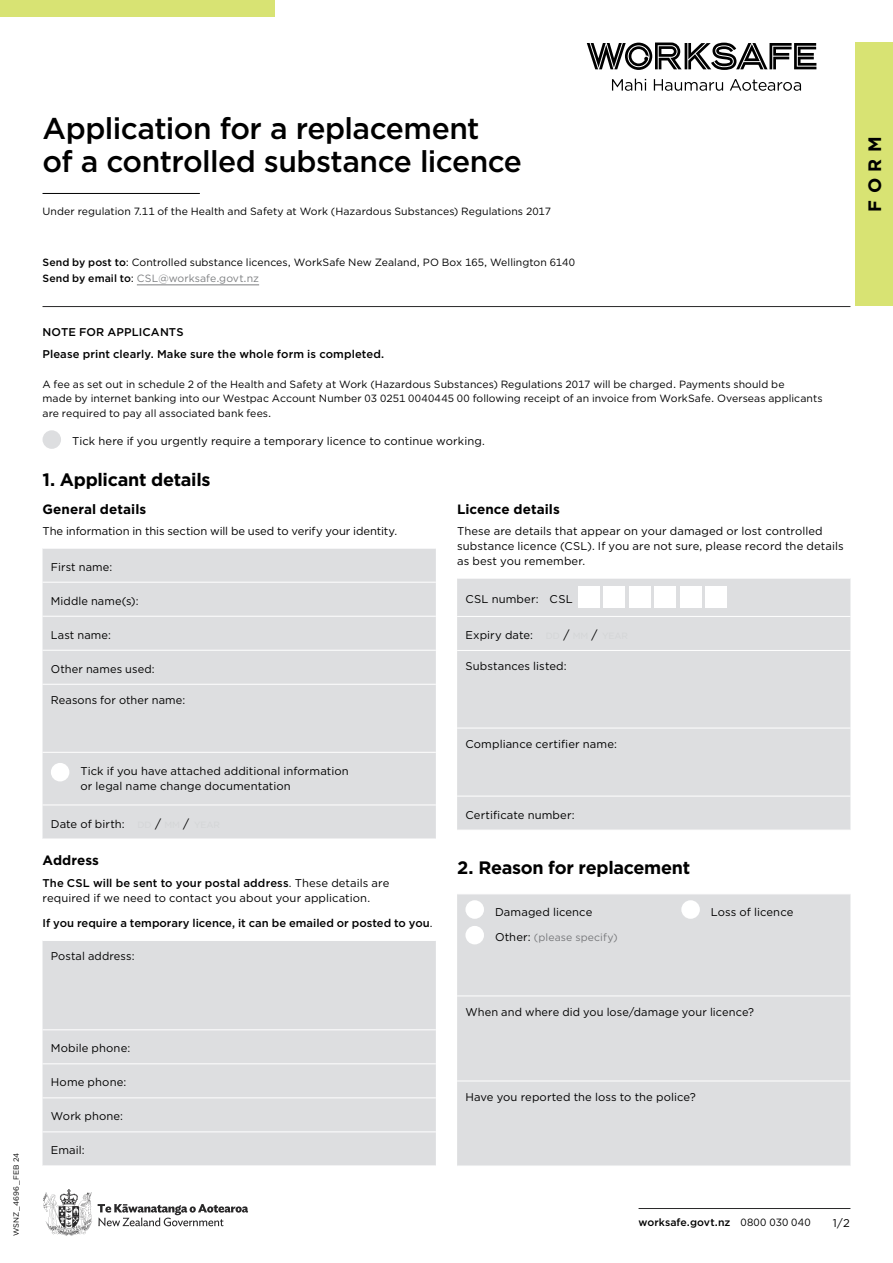
<style>
.page{position:relative;width:893px;height:1263px;background:#fff}
.page>*{position:absolute;margin:0;border:0;box-sizing:border-box;transform-origin:0 0}
.Form_H1{font:500 30px/33px "Gotham";letter-spacing:-.02em;color:#000}
.Form_H2{font:700 18px "Gotham";letter-spacing:-.015em;color:#000}
.Form_H3{font:700 13.5px "Gotham";letter-spacing:.005em;color:#000}
.body{font:11.25px/15px "Gotham";letter-spacing:.01em;color:#000}
.body-2{font:500 11.25px "Gotham";color:#000}
.body-3{font:11.25px "Gotham";letter-spacing:-.01em;color:#000}
.Form_H4{font:500 11.25px "Gotham";letter-spacing:.01em;color:#000}
.body-4{font:10.5px/13.5px "Gotham";letter-spacing:.005em;color:#000}
.Act{font:10.5px "Gotham";letter-spacing:.005em;color:#000}
.Act-2{font:10.5px "Gotham";letter-spacing:.01em;color:#7d7f81}
.t1{font:500 10.5px "Gotham";letter-spacing:.005em;color:#000}
.body-5{font:10.5px "Gotham";letter-spacing:.01em;color:#77787b}
.key_number{font:7.5px "Gotham";letter-spacing:.02em;color:#000}
.s1{font-weight:500}
.s2{font-weight:500;color:#000}
.s3{color:#000}
.s4{font-weight:400}
.s5{font-size:11.25px;color:#000}
</style>
<div class="page">
<div style="left:855px;top:43px;width:38px;height:263px;background:#d8e373"></div>
<div style="left:0;top:0;width:274px;height:17px;background:#d8e373"></div>
<hr style="left:639px;top:1208px;width:211px;height:1px;background:#292829">
<hr style="left:43px;top:306px;width:807px;height:1px;background:#292829">
<svg style="left:612px;top:79px;width:189px;height:12px"></svg>
<svg style="left:587px;top:43px;width:229px;height:27px"></svg>
<svg style="left:43px;top:1189px;width:205px;height:47px"></svg>
<div style="left:457px;top:579px;width:393px;height:251px;background:#dddee0"></div>
<hr style="left:457px;top:616px;width:393px;height:1px;background:#fff">
<hr style="left:457px;top:650px;width:393px;height:1px;background:#fff">
<hr style="left:457px;top:728px;width:393px;height:1px;background:#fff">
<hr style="left:457px;top:796px;width:393px;height:1px;background:#fff">
<div style="left:578px;top:587px;width:21px;height:21px;background:#fff"></div>
<div style="left:604px;top:587px;width:21px;height:21px;background:#fff"></div>
<div style="left:629px;top:587px;width:21px;height:21px;background:#fff"></div>
<div style="left:655px;top:587px;width:21px;height:21px;background:#fff"></div>
<div style="left:680px;top:587px;width:21px;height:21px;background:#fff"></div>
<div style="left:706px;top:587px;width:21px;height:21px;background:#fff"></div>
<div style="left:457px;top:894px;width:393px;height:272px;background:#dddee0"></div>
<hr style="left:457px;top:995px;width:393px;height:1px;background:#fff">
<hr style="left:457px;top:1080px;width:393px;height:1px;background:#fff">
<div style="left:465px;top:900px;width:19px;height:19px;background:#fff;border-radius:50%"></div>
<div style="left:681px;top:900px;width:19px;height:19px;background:#fff;border-radius:50%"></div>
<div style="left:465px;top:926px;width:19px;height:18px;background:#fff;border-radius:50%"></div>
<div style="left:43px;top:549px;width:393px;height:290px;background:#dddee0"></div>
<hr style="left:43px;top:582px;width:393px;height:1px;background:#fff">
<hr style="left:43px;top:616px;width:393px;height:1px;background:#fff">
<hr style="left:43px;top:650px;width:393px;height:1px;background:#fff">
<hr style="left:43px;top:684px;width:393px;height:1px;background:#fff">
<hr style="left:43px;top:752px;width:393px;height:1px;background:#fff">
<hr style="left:43px;top:804px;width:393px;height:1px;background:#fff">
<div style="left:51px;top:763px;width:18px;height:18px;background:#fff;border-radius:50%"></div>
<div style="left:43px;top:941px;width:393px;height:224px;background:#dddee0"></div>
<hr style="left:43px;top:1029px;width:393px;height:1px;background:#fff">
<hr style="left:43px;top:1063px;width:393px;height:1px;background:#fff">
<hr style="left:43px;top:1097px;width:393px;height:1px;background:#fff">
<hr style="left:43px;top:1131px;width:393px;height:1px;background:#fff">
<hr style="left:43px;top:193px;width:157px;height:1px;background:#000">
<hr style="left:137px;top:284px;width:122px;height:1px;background:#7d7f81">
<div style="left:43px;top:430px;width:18px;height:19px;background:#dddee0;border-radius:50%"></div>
<p class="key_number" style="left:11px;top:1236px;width:85px;rotate:-90deg">WSNZ_4696_Feb 24</p>
<p class="Form_H1" style="left:43px;top:111px;width:481px">Application for a replacement<br>of a controlled substance licence</p>
<p class="Act" style="left:43px;top:205px;width:510px">Under regulation 7.11 of the Health and Safety at Work (Hazardous Substances) Regulations 2017</p>
<p class="Act" style="left:43px;top:256px;width:534px"><span class="s1">Send by post to</span>: Controlled substance licences, WorkSafe New Zealand, PO Box 165, Wellington 6140</p>
<p class="Act-2" style="left:43px;top:271px;width:218px"><span class="s2">Send by email to</span><span class="s3">:</span> CSL@worksafe.govt.nz</p>
<p class="Form_H4" style="left:43px;top:325px;width:143px">NOTE FOR APPLICANTS</p>
<p class="body-2" style="left:43px;top:346px;width:343px">Please print clearly. Make sure the whole form is completed.</p>
<p class="body-4" style="left:43px;top:378px;width:782px">A fee as set out in schedule 2 of the Health and Safety at Work (Hazardous Substances) Regulations 2017 will be charged. Payments should be<br>made by internet banking into our Westpac Account Number 03 0251 0040445 00 following receipt of an invoice from WorkSafe. Overseas applicants</p>
<p class="body-4" style="left:43px;top:406px;width:230px">are required to pay all associated bank fees.</p>
<p class="body" style="left:72px;top:433px;width:414px">Tick here if you urgently require a temporary licence to continue working.</p>
<p class="Form_H2" style="left:43px;top:467px;width:169px">1. Applicant details</p>
<p class="Form_H3" style="left:43px;top:500px;width:105px">General details</p>
<p class="body-3" style="left:43px;top:524px;width:356px">The information in this section will be used to verify your identity.</p>
<p class="body" style="left:51px;top:559px;width:63px">First name:</p>
<p class="body" style="left:51px;top:593px;width:89px">Middle name(s):</p>
<p class="body" style="left:51px;top:627px;width:62px">Last name:</p>
<p class="body" style="left:51px;top:661px;width:105px">Other names used:</p>
<p class="body" style="left:51px;top:692px;width:136px">Reasons for other name:</p>
<p class="body" style="left:80px;top:764px;width:270px">Tick if you have attached additional information or legal name change documentation</p>
<p class="body" style="left:51px;top:816px;width:75px">Date of birth:</p>
<p class="Form_H3" style="left:43px;top:852px;width:58px">Address</p>
<p class="body" style="left:43px;top:875px;width:348px"><span class="s1">The CSL will be sent to your postal address</span>. These details are required if we need to contact you about your application.</p>
<p class="body-2" style="left:43px;top:916px;width:392px">If you require a temporary licence, it can be emailed or posted to you<span class="s4">.</span></p>
<p class="body" style="left:51px;top:948px;width:85px">Postal address:</p>
<p class="body" style="left:51px;top:1041px;width:81px">Mobile phone:</p>
<p class="body" style="left:51px;top:1075px;width:77px">Home phone:</p>
<p class="body" style="left:51px;top:1109px;width:74px">Work phone:</p>
<p class="body" style="left:51px;top:1143px;width:35px">Email:</p>
<p class="Form_H3" style="left:457px;top:500px;width:104px">Licence details</p>
<p class="body" style="left:457px;top:524px;width:388px">These are details that appear on your damaged or lost controlled substance licence (CSL). If you are not sure, please record the details as best you remember.</p>
<p class="body" style="left:465px;top:592px;width:109px">CSL number: CSL</p>
<p class="body" style="left:465px;top:628px;width:69px">Expiry date:</p>
<p class="body" style="left:465px;top:658px;width:103px">Substances listed:</p>
<p class="body" style="left:465px;top:736px;width:153px">Compliance certifier name:</p>
<p class="body" style="left:465px;top:807px;width:111px">Certificate number:</p>
<p class="Form_H2" style="left:457px;top:856px;width:235px">2. Reason for replacement</p>
<p class="body" style="left:495px;top:904px;width:99px">Damaged licence</p>
<p class="body" style="left:711px;top:904px;width:84px">Loss of licence</p>
<p class="body-5" style="left:495px;top:931px;width:124px"><span class="s5">Other:</span> (please specify)</p>
<p class="body" style="left:465px;top:1004px;width:290px">When and where did you lose/damage your licence?</p>
<p class="body" style="left:465px;top:1089px;width:232px">Have you reported the loss to the police?</p>
<h2 class="Form_H2" style="left:863px;top:212px;width:77px;rotate:-90deg">FORM</h2>
<p class="t1" style="left:639px;top:1215px;width:174px">worksafe.govt.nz <span class="s4">0800 030 040</span></p>
<p class="body" style="left:833px;top:1215px;width:18px">1/2</p>
</div>
